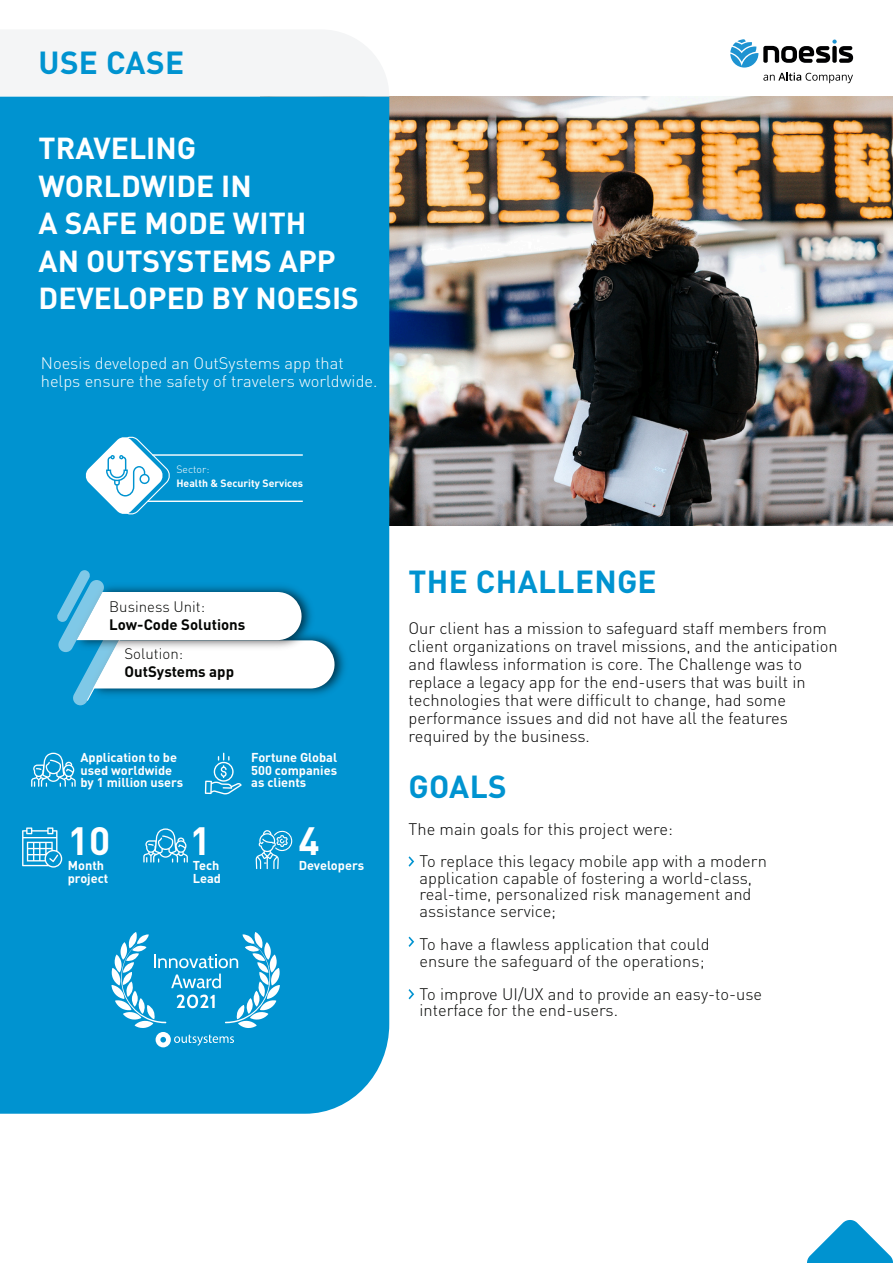
<style>
.page{position:relative;width:893px;height:1263px;background:#fff}
.page>*{position:absolute;margin:0;border:0;box-sizing:border-box;transform-origin:0 0}
.t1{font:700 39px "DIN Pro";color:#fff}
.t2{font:700 31.5px "DIN Pro";letter-spacing:.01em;color:#0093d0}
.t3{font:700 30px/37.5px "DIN Pro";color:#fff}
.t4{font:300 16.5px/18px "DIN Pro";color:#000001}
.t5{font:300 16.5px/16.5px "DIN Pro";color:#040503}
.t6{font:300 16.5px/18px "DIN Pro";color:#fff}
.t7{font:700 15px "DIN Pro";color:#040503}
.t8{font:300 15px "DIN Pro";color:#040503}
.t9{font:700 12.75px/12.8px "DIN Pro";color:#fff}
.t10{font:700 10.5px "DIN Pro";color:#fff}
.t11{font:300 10.5px "DIN Pro";color:#fff}
</style>
<div class="page">
<img style="left:389px;top:96px;width:504px;height:430px">
<div style="left:0;top:96px;width:389px;height:1018px;background:#0093d0"></div>
<svg style="left:807px;top:1220px;width:86px;height:43px"></svg>
<img style="left:340px;top:627px;width:12px;height:74px">
<svg style="left:57px;top:570px;width:283px;height:135px"></svg>
<svg style="left:256px;top:830px;width:37px;height:39px"></svg>
<svg style="left:22px;top:827px;width:40px;height:40px;background:#52b5df"></svg>
<hr style="left:152px;top:454px;width:151px;height:2px;background:#fff">
<hr style="left:148px;top:501px;width:155px;height:1px;background:#fff">
<svg style="left:31px;top:753px;width:45px;height:34px;background:#41aedb"></svg>
<svg style="left:143px;top:828px;width:45px;height:34px;background:#40aedb"></svg>
<svg style="left:205px;top:753px;width:37px;height:41px;background:#2fa6d8"></svg>
<svg style="left:85px;top:435px;width:87px;height:81px"></svg>
<svg style="left:111px;top:932px;width:169px;height:115px;background:#31a7d9"></svg>
<svg style="left:409px;top:856px;width:5px;height:11px"></svg>
<svg style="left:409px;top:937px;width:5px;height:10px"></svg>
<svg style="left:409px;top:989px;width:5px;height:10px"></svg>
<div style="left:0;top:30px;width:389px;height:66px;background:#f4f5f6"></div>
<svg style="left:730px;top:39px;width:123px;height:44px"></svg>
<h2 class="t2" style="left:39px;top:41px;width:147px">USE CASE</h2>
<h3 class="t3" style="left:39px;top:128px;width:322px">TRAVELING<br>WORLDWIDE IN<br>A SAFE MODE WITH<br>AN OUTSYSTEMS APP<br>DEVELOPED BY NOESIS</h3>
<p class="t6" style="left:41px;top:353px;width:338px">Noesis developed an OutSystems app that helps ensure the safety of travelers worldwide.</p>
<p class="t11" style="left:176px;top:462px;width:35px">Sector:</p>
<p class="t10" style="left:176px;top:476px;width:128px">Health &amp; Security Services</p>
<p class="t8" style="left:109px;top:596px;width:97px">Business Unit:</p>
<p class="t7" style="left:109px;top:614px;width:138px">Low-Code Solutions</p>
<p class="t8" style="left:125px;top:644px;width:60px">Solution:</p>
<p class="t7" style="left:125px;top:662px;width:111px">OutSystems app</p>
<p class="t9" style="left:80px;top:750px;width:104px">Application to be used worldwide by 1 million users</p>
<p class="t9" style="left:251px;top:750px;width:87px;text-align:justify">Fortune Global 500 companies as clients</p>
<h1 class="t1" style="left:68px;top:815px;width:44px">10</h1>
<h1 class="t1" style="left:190px;top:815px;width:23px">1</h1>
<h1 class="t1" style="left:299px;top:815px;width:23px">4</h1>
<p class="t9" style="left:68px;top:858px;width:42px">Month project</p>
<p class="t9" style="left:193px;top:858px;width:30px">Tech<br>Lead</p>
<p class="t9" style="left:299px;top:858px;width:67px">Developers</p>
<h2 class="t2" style="left:409px;top:560px;width:250px">THE CHALLENGE</h2>
<p class="t4" style="left:409px;top:618px;width:431px">Our client has a mission to safeguard staff members from client organizations on travel missions, and the anticipation and flawless information is core. The Challenge was to replace a legacy app for the end-users that was built in technologies that were difficult to change, had some performance issues and did not have all the features required by the business.</p>
<h2 class="t2" style="left:409px;top:765px;width:100px">GOALS</h2>
<p class="t4" style="left:409px;top:819px;width:266px">The main goals for this project were:</p>
<p class="t5" style="left:419px;top:852px;width:349px">To replace this legacy mobile app with a modern application capable of fostering a world-class, real-time, personalized risk management and assistance service;</p>
<p class="t5" style="left:419px;top:935px;width:292px">To have a flawless application that could ensure the safeguard of the operations;</p>
<p class="t5" style="left:419px;top:984px;width:344px">To improve UI/UX and to provide an easy-to-use interface for the end-users.</p>
</div>
